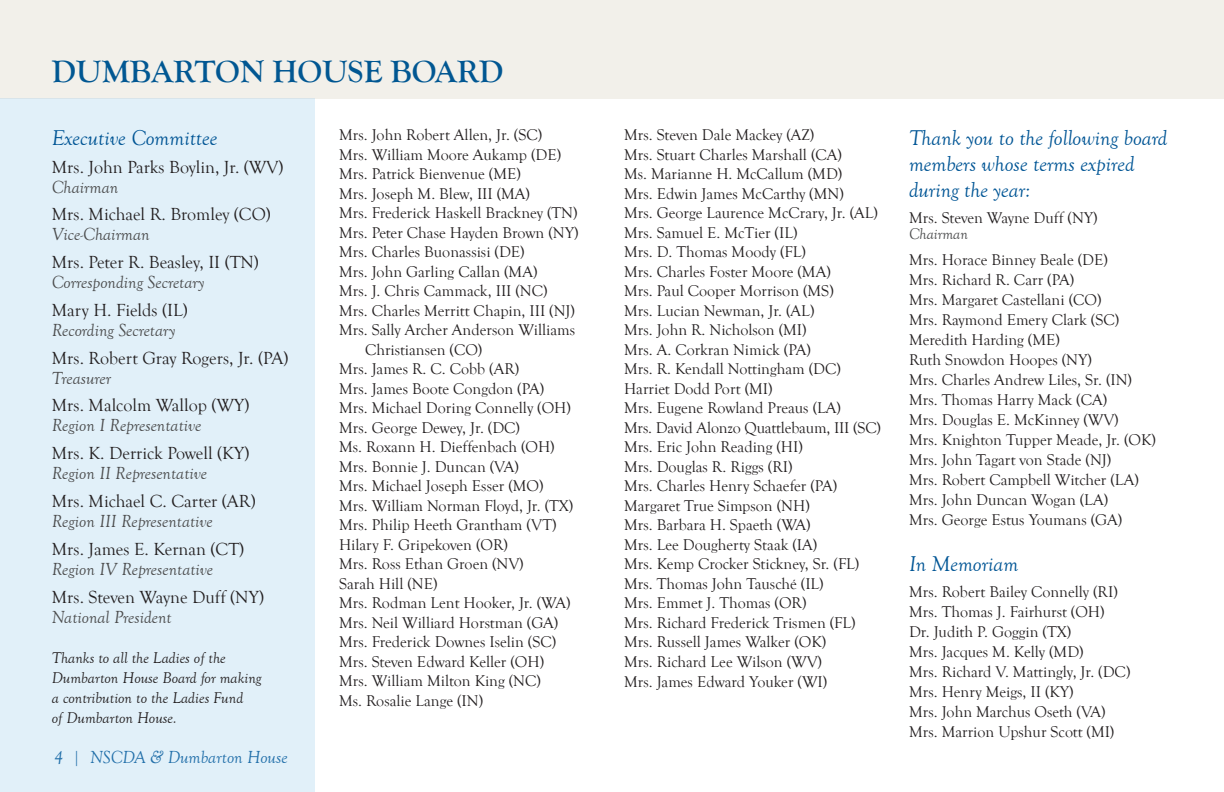
<style>
.page{position:relative;width:1224px;height:792px;background:#fff}
.page>*{position:absolute;margin:0;border:0;box-sizing:border-box;transform-origin:0 0}
.t1{font:700 32px "Goudy Old Style T";color:#015792}
.t2{font:italic 22px/26px "Goudy Old Style T";color:#005595}
.t3{font:18px "Goudy Old Style T";color:#231f20}
.t4{font:italic 18px "Goudy Old Style T";color:#4b4c4d}
.t5{font:italic 18px "Goudy Old Style T";color:#005595}
.t6{font:16px/19.6px "Goudy Old Style T";color:#231f20}
.t7{font:italic 16px/20px "Goudy Old Style T";color:#231f20}
.t8{font:italic 16px "Goudy Old Style T";color:#4b4c4d}
</style>
<div class="page">
<div style="left:0;top:0;width:1224px;height:98px;background:#f2f0ea"></div>
<div style="left:0;top:98px;width:314px;height:694px;background:#e1f0f9"></div>
<h1 class="t1" style="left:52px;top:54px;width:453px">DUMBARTON HOUSE BOARD</h1>
<h2 class="t2" style="left:52px;top:125px;width:167px">Executive Committee</h2>
<p class="t3" style="left:52px;top:157px;width:233px">Mrs. John Parks Boylin, Jr. (WV)</p>
<p class="t4" style="left:52px;top:177px;width:68px">Chairman</p>
<p class="t3" style="left:52px;top:205px;width:221px">Mrs. Michael R. Bromley (CO)</p>
<p class="t4" style="left:52px;top:225px;width:99px">Vice-Chairman</p>
<p class="t3" style="left:52px;top:252px;width:209px">Mrs. Peter R. Beasley, II (TN)</p>
<p class="t4" style="left:52px;top:273px;width:154px">Corresponding Secretary</p>
<p class="t3" style="left:52px;top:300px;width:138px">Mary H. Fields (IL)</p>
<p class="t4" style="left:52px;top:320px;width:125px">Recording Secretary</p>
<p class="t3" style="left:52px;top:348px;width:238px">Mrs. Robert Gray Rogers, Jr. (PA)</p>
<p class="t4" style="left:52px;top:368px;width:61px">Treasurer</p>
<p class="t3" style="left:52px;top:396px;width:199px">Mrs. Malcolm Wallop (WY)</p>
<p class="t4" style="left:52px;top:416px;width:151px">Region I Representative</p>
<p class="t3" style="left:52px;top:443px;width:199px">Mrs. K. Derrick Powell (KY)</p>
<p class="t4" style="left:52px;top:464px;width:157px">Region II Representative</p>
<p class="t3" style="left:52px;top:491px;width:205px">Mrs. Michael C. Carter (AR)</p>
<p class="t4" style="left:52px;top:511px;width:162px">Region III Representative</p>
<p class="t3" style="left:52px;top:539px;width:194px">Mrs. James E. Kernan (CT)</p>
<p class="t4" style="left:52px;top:559px;width:163px">Region IV Representative</p>
<p class="t3" style="left:52px;top:587px;width:214px">Mrs. Steven Wayne Duff (NY)</p>
<p class="t4" style="left:52px;top:607px;width:121px">National President</p>
<p class="t7" style="left:52px;top:648px;width:211px">Thanks to all the Ladies of the<br>Dumbarton House Board for making a contribution to the Ladies Fund<br>of Dumbarton House.</p>
<p class="t5" style="left:54px;top:748px;width:235px">4 | NSCDA &amp; Dumbarton House</p>
<p class="t6" style="left:339px;top:125px;width:205px">Mrs. John Robert Allen, Jr. (SC)</p>
<p class="t6" style="left:339px;top:145px;width:224px">Mrs. William Moore Aukamp (DE)</p>
<p class="t6" style="left:339px;top:164px;width:183px">Mrs. Patrick Bienvenue (ME)</p>
<p class="t6" style="left:339px;top:184px;width:193px">Mrs. Joseph M. Blew, III (MA)</p>
<p class="t6" style="left:339px;top:203px;width:240px">Mrs. Frederick Haskell Brackney (TN)</p>
<p class="t6" style="left:339px;top:223px;width:241px">Mrs. Peter Chase Hayden Brown (NY)</p>
<p class="t6" style="left:339px;top:242px;width:187px">Mrs. Charles Buonassisi (DE)</p>
<p class="t6" style="left:339px;top:262px;width:200px">Mrs. John Garling Callan (MA)</p>
<p class="t6" style="left:339px;top:282px;width:210px">Mrs. J. Chris Cammack, III (NC)</p>
<p class="t6" style="left:339px;top:301px;width:237px">Mrs. Charles Merritt Chapin, III (NJ)</p>
<p class="t6" style="left:339px;top:321px;width:238px">Mrs. Sally Archer Anderson Williams</p>
<p class="t6" style="left:365px;top:340px;width:119px">Christiansen (CO)</p>
<p class="t6" style="left:339px;top:360px;width:182px">Mrs. James R. C. Cobb (AR)</p>
<p class="t6" style="left:339px;top:379px;width:207px">Mrs. James Boote Congdon (PA)</p>
<p class="t6" style="left:339px;top:399px;width:234px">Mrs. Michael Doring Connelly (OH)</p>
<p class="t6" style="left:339px;top:418px;width:183px">Mrs. George Dewey, Jr. (DC)</p>
<p class="t6" style="left:339px;top:438px;width:217px">Ms. Roxann H. Dieffenbach (OH)</p>
<p class="t6" style="left:339px;top:457px;width:181px">Mrs. Bonnie J. Duncan (VA)</p>
<p class="t6" style="left:339px;top:477px;width:206px">Mrs. Michael Joseph Esser (MO)</p>
<p class="t6" style="left:339px;top:496px;width:236px">Mrs. William Norman Floyd, Jr. (TX)</p>
<p class="t6" style="left:339px;top:516px;width:219px">Mrs. Philip Heeth Grantham (VT)</p>
<p class="t6" style="left:339px;top:535px;width:170px">Hilary F. Gripekoven (OR)</p>
<p class="t6" style="left:339px;top:555px;width:186px">Mrs. Ross Ethan Groen (NV)</p>
<p class="t6" style="left:339px;top:574px;width:100px">Sarah Hill (NE)</p>
<p class="t6" style="left:339px;top:594px;width:233px">Mrs. Rodman Lent Hooker, Jr. (WA)</p>
<p class="t6" style="left:339px;top:613px;width:221px">Mrs. Neil Williard Horstman (GA)</p>
<p class="t6" style="left:339px;top:633px;width:219px">Mrs. Frederick Downes Iselin (SC)</p>
<p class="t6" style="left:339px;top:652px;width:207px">Mrs. Steven Edward Keller (OH)</p>
<p class="t6" style="left:339px;top:672px;width:203px">Mrs. William Milton King (NC)</p>
<p class="t6" style="left:339px;top:691px;width:146px">Ms. Rosalie Lange (IN)</p>
<p class="t6" style="left:624px;top:126px;width:259px">Mrs. Steven Dale Mackey (AZ)<br>Mrs. Stuart Charles Marshall (CA)<br>Ms. Marianne H. McCallum (MD)<br>Mrs. Edwin James McCarthy (MN)<br>Mrs. George Laurence McCrary, Jr. (AL)<br>Mrs. Samuel E. McTier (IL)<br>Mrs. D. Thomas Moody (FL)<br>Mrs. Charles Foster Moore (MA)<br>Mrs. Paul Cooper Morrison (MS)<br>Mrs. Lucian Newman, Jr. (AL)<br>Mrs. John R. Nicholson (MI)<br>Mrs. A. Corkran Nimick (PA)<br>Mrs. R. Kendall Nottingham (DC)<br>Harriet Dodd Port (MI)<br>Mrs. Eugene Rowland Preaus (LA)<br>Mrs. David Alonzo Quattlebaum, III (SC)<br>Mrs. Eric John Reading (HI)<br>Mrs. Douglas R. Riggs (RI)<br>Mrs. Charles Henry Schaefer (PA)<br>Margaret True Simpson (NH)<br>Mrs. Barbara H. Spaeth (WA)<br>Mrs. Lee Dougherty Staak (IA)<br>Mrs. Kemp Crocker Stickney, Sr. (FL)<br>Mrs. Thomas John Tausché (IL)<br>Mrs. Emmet J. Thomas (OR)<br>Mrs. Richard Frederick Trismen (FL)<br>Mrs. Russell James Walker (OK)<br>Mrs. Richard Lee Wilson (WV)<br>Mrs. James Edward Youker (WI)</p>
<h2 class="t2" style="left:909px;top:125px;width:260px">Thank you to the following board members whose terms expired during the year:</h2>
<p class="t6" style="left:909px;top:208px;width:190px">Mrs. Steven Wayne Duff (NY)</p>
<p class="t8" style="left:909px;top:225px;width:61px">Chairman</p>
<p class="t6" style="left:909px;top:250px;width:249px">Mrs. Horace Binney Beale (DE)<br>Mrs. Richard R. Carr (PA)<br>Mrs. Margaret Castellani (CO)<br>Mrs. Raymond Emery Clark (SC)<br>Meredith Harding (ME)<br>Ruth Snowdon Hoopes (NY)<br>Mrs. Charles Andrew Liles, Sr. (IN)<br>Mrs. Thomas Harry Mack (CA)<br>Mrs. Douglas E. McKinney (WV)<br>Mrs. Knighton Tupper Meade, Jr. (OK)<br>Mrs. John Tagart von Stade (NJ)<br>Mrs. Robert Campbell Witcher (LA)<br>Mrs. John Duncan Wogan (LA)<br>Mrs. George Estus Youmans (GA)</p>
<h2 class="t2" style="left:909px;top:551px;width:111px">In Memoriam</h2>
<p class="t6" style="left:909px;top:582px;width:223px">Mrs. Robert Bailey Connelly (RI)<br>Mrs. Thomas J. Fairhurst (OH)<br>Dr. Judith P. Goggin (TX)<br>Mrs. Jacques M. Kelly (MD)<br>Mrs. Richard V. Mattingly, Jr. (DC)<br>Mrs. Henry Meigs, II (KY)<br>Mrs. John Marchus Oseth (VA)<br>Mrs. Marrion Upshur Scott (MI)</p>
</div>
